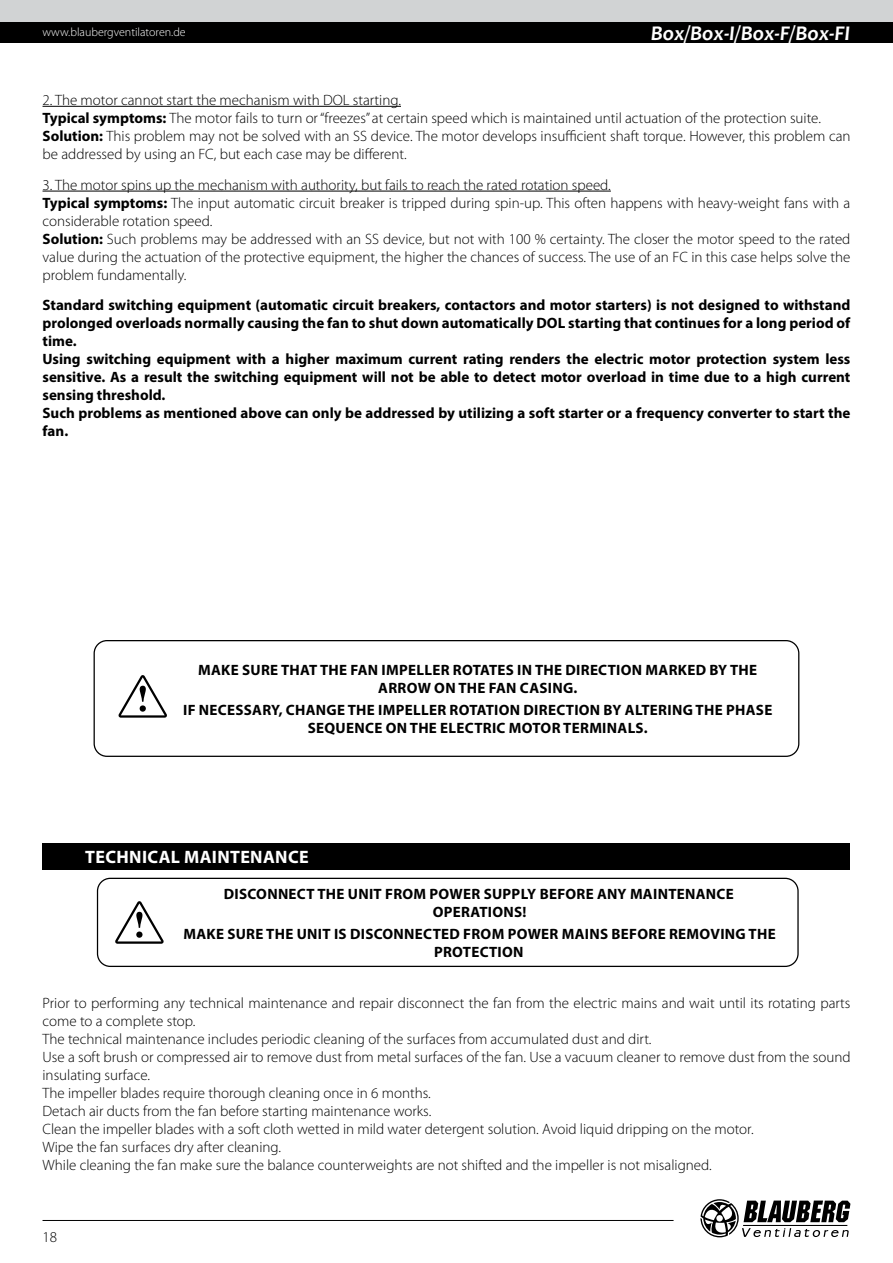
<style>
.page{position:relative;width:893px;height:1263px;background:#fff}
.page>*{position:absolute;margin:0;border:0;box-sizing:border-box;transform-origin:0 0}
.t1{font:italic 700 21px "Candara";color:#fff}
.Заголовок_слева{font:700 18px "Myriad Pro";letter-spacing:.02em;color:#fff}
.Текст_RU{font:300 15px/18px "Myriad Pro";color:#000}
.Текст_RU-2{font:700 15px/18px "Myriad Pro";color:#000;text-align:justify}
.Предупреждения{font:700 15px/18px "Myriad Pro";letter-spacing:.02em;color:#000;text-align:center}
.t2{font:300 12px "Myriad Pro";color:#fff}
.s1{font-weight:700}
</style>
<div class="page">
<div style="left:0;top:21px;width:893px;height:22px;background:#000"></div>
<svg style="left:700px;top:1199px;width:150px;height:38px"></svg>
<hr style="left:43px;top:1220px;width:631px;height:1px;background:#000">
<div style="left:0;top:0;width:893px;height:21px;background:#d1d3d4"></div>
<hr style="left:43px;top:106px;width:358px;height:1px;background:#000">
<hr style="left:43px;top:191px;width:568px;height:1px;background:#000">
<div style="left:94px;top:640px;width:705px;height:117px;border:1px solid #000;border-radius:13px"></div>
<svg style="left:118px;top:675px;width:49px;height:43px"></svg>
<div style="left:97px;top:878px;width:702px;height:89px;border:1px solid #000;border-radius:13px"></div>
<svg style="left:115px;top:901px;width:49px;height:43px"></svg>
<div style="left:43px;top:843px;width:807px;height:27px;background:#000"></div>
<p class="t2" style="left:43px;top:26px;width:145px">www.blaubergventilatoren.de</p>
<h1 class="t1" style="left:651px;top:20px;width:192px">Box/Box-I/Box-F/Box-FI</h1>
<p class="Текст_RU" style="left:43px;top:91px;width:360px">2. The motor cannot start the mechanism with DOL starting.</p>
<p class="Текст_RU" style="left:43px;top:109px;width:780px"><span class="s1">Typical symptoms:</span> The motor fails to turn or “freezes” at certain speed which is maintained until actuation of the protection suite.</p>
<p class="Текст_RU" style="left:43px;top:127px;width:809px"><span class="s1">Solution:</span> This problem may not be solved with an SS device. The motor develops insufficient shaft torque. However, this problem can be addressed by using an FC, but each case may be different.</p>
<p class="Текст_RU" style="left:43px;top:176px;width:570px">3. The motor spins up the mechanism with authority, but fails to reach the rated rotation speed.</p>
<p class="Текст_RU" style="left:43px;top:194px;width:809px"><span class="s1">Typical symptoms:</span> The input automatic circuit breaker is tripped during spin-up. This often happens with heavy-weight fans with a considerable rotation speed.</p>
<p class="Текст_RU" style="left:43px;top:230px;width:809px;text-align:justify"><span class="s1">Solution:</span> Such problems may be addressed with an SS device, but not with 100 % certainty. The closer the motor speed to the rated value during the actuation of the protective equipment, the higher the chances of success. The use of an FC in this case helps solve the problem fundamentally.</p>
<p class="Текст_RU-2" style="left:43px;top:296px;width:809px">Standard switching equipment (automatic circuit breakers, contactors and motor starters) is not designed to withstand prolonged overloads normally causing the fan to shut down automatically DOL starting that continues for a long period of time.</p>
<p class="Текст_RU-2" style="left:43px;top:350px;width:809px">Using switching equipment with a higher maximum current rating renders the electric motor protection system less sensitive. As a result the switching equipment will not be able to detect motor overload in time due to a high current sensing threshold.</p>
<p class="Текст_RU-2" style="left:43px;top:404px;width:809px">Such problems as mentioned above can only be addressed by utilizing a soft starter or a frequency converter to start the fan.</p>
<p class="Предупреждения" style="left:198px;top:660px;width:560px">MAKE SURE THAT THE FAN IMPELLER ROTATES IN THE DIRECTION MARKED BY THE<br>ARROW ON THE FAN CASING.</p>
<p class="Предупреждения" style="left:183px;top:701px;width:591px">IF NECESSARY, CHANGE THE IMPELLER ROTATION DIRECTION BY ALTERING THE PHASE<br>SEQUENCE ON THE ELECTRIC MOTOR TERMINALS.</p>
<p class="Заголовок_слева" style="left:85px;top:845px;width:225px">TECHNICAL MAINTENANCE</p>
<p class="Предупреждения" style="left:224px;top:884px;width:512px">DISCONNECT THE UNIT FROM POWER SUPPLY BEFORE ANY MAINTENANCE<br>OPERATIONS!</p>
<p class="Предупреждения" style="left:183px;top:924px;width:594px">MAKE SURE THE UNIT IS DISCONNECTED FROM POWER MAINS BEFORE REMOVING THE<br>PROTECTION</p>
<p class="Текст_RU" style="left:43px;top:994px;width:809px">Prior to performing any technical maintenance and repair disconnect the fan from the electric mains and wait until its rotating parts come to a complete stop.</p>
<p class="Текст_RU" style="left:43px;top:1030px;width:611px">The technical maintenance includes periodic cleaning of the surfaces from accumulated dust and dirt.</p>
<p class="Текст_RU" style="left:43px;top:1048px;width:809px">Use a soft brush or compressed air to remove dust from metal surfaces of the fan. Use a vacuum cleaner to remove dust from the sound insulating surface.</p>
<p class="Текст_RU" style="left:43px;top:1084px;width:390px">The impeller blades require thorough cleaning once in 6 months.</p>
<p class="Текст_RU" style="left:43px;top:1102px;width:390px">Detach air ducts from the fan before starting maintenance works.</p>
<p class="Текст_RU" style="left:43px;top:1120px;width:713px">Clean the impeller blades with a soft cloth wetted in mild water detergent solution. Avoid liquid dripping on the motor.</p>
<p class="Текст_RU" style="left:43px;top:1138px;width:240px">Wipe the fan surfaces dry after cleaning.</p>
<p class="Текст_RU" style="left:43px;top:1156px;width:671px">While cleaning the fan make sure the balance counterweights are not shifted and the impeller is not misaligned.</p>
<p class="Текст_RU" style="left:43px;top:1228px;width:16px">18</p>
</div>
